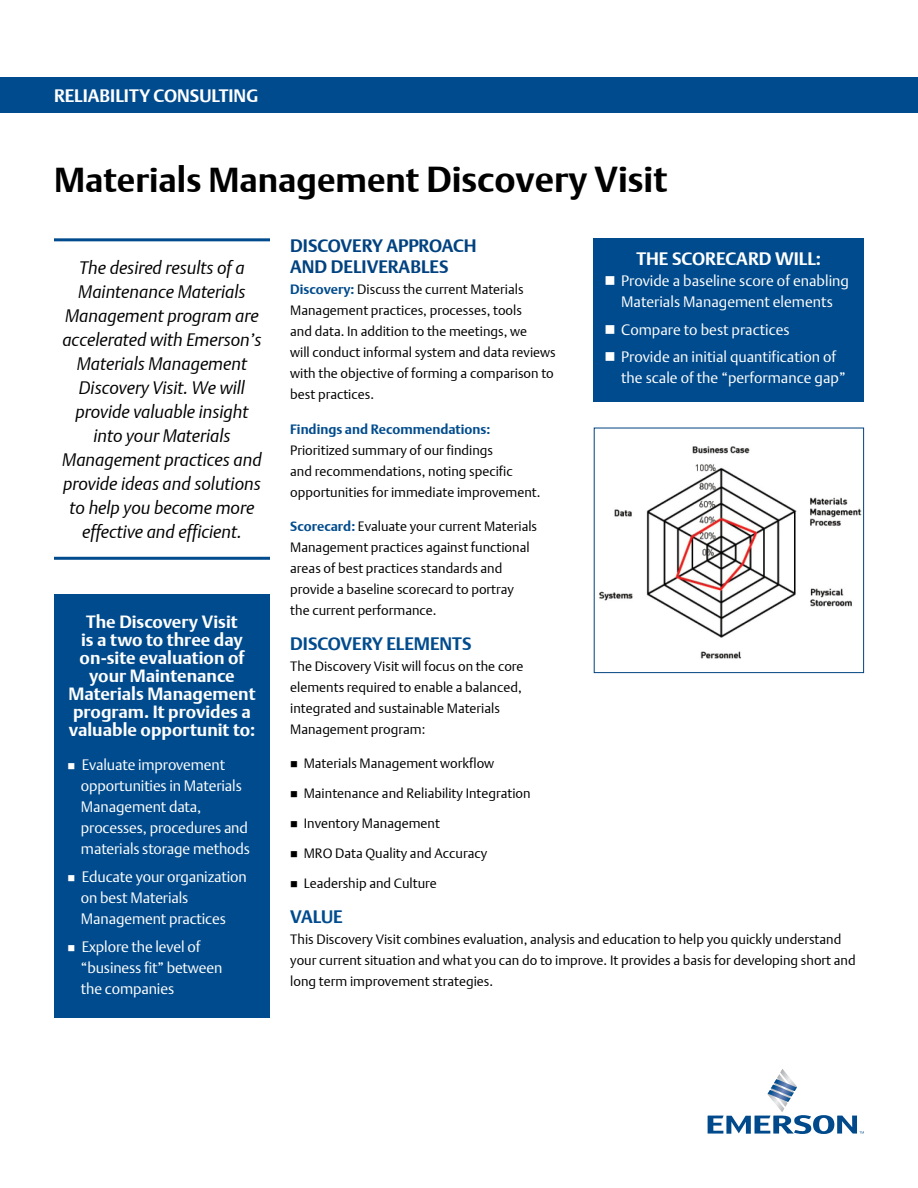
<style>
.page{position:relative;width:918px;height:1188px;background:#fff}
.page>*{position:absolute;margin:0;border:0;box-sizing:border-box;transform-origin:0 0}
.t1{font:700 34.5px "DTL Argo T";color:#000}
.t2{font:italic 18px/24px "DTL Argo T Light";color:#000;text-align:center}
.t3{font:700 18px "DTL Argo T";color:#fff}
.t4{font:700 18px/21px "DTL Argo T";color:#004280}
.t5{font:700 18px "DTL Argo T";color:#004b8d}
.t6{font:700 17.7px/18px "DTL Argo T";color:#fff;text-align:center}
.t7{font:300 15px/21px "DTL Argo T";letter-spacing:-.01em;color:#fff}
.t8{font:13.5px/21px "DTL Argo T Light";color:#000}
.t9{font:700 13.5px "DTL Argo T";color:#004b8d}
.s1{font-size:36px}
.s2{font-family:"DTL Argo T";font-weight:700;color:#004b8d}
</style>
<div class="page">
<div style="left:0;top:77px;width:918px;height:36px;background:#004b8d"></div>
<hr style="left:54px;top:238px;width:216px;height:3px;background:#004b8d">
<hr style="left:54px;top:557px;width:216px;height:3px;background:#004b8d">
<div style="left:54px;top:594px;width:216px;height:423px;background:#004b8d"></div>
<svg style="left:708px;top:1069px;width:156px;height:65px"></svg>
<div style="left:594px;top:238px;width:270px;height:163px;background:#004b8d"></div>
<img style="left:599px;top:446px;width:263px;height:213px">
<div style="left:594px;top:428px;width:270px;height:245px;border:1px solid #004280"></div>
<h2 class="t3" style="left:54px;top:85px;width:206px">RELIABILITY CONSULTING</h2>
<h1 class="t1" style="left:54px;top:159px;width:615px">Materials Management <span class="s1">Discovery Visit</span></h1>
<p class="t2" style="left:62px;top:256px;width:201px">The desired results of a<br>Maintenance Materials<br>Management program are accelerated with Emerson’s<br>Materials Management<br>Discovery Visit. We will provide valuable insight into your Materials<br>Management practices and provide ideas and solutions to help you become more effective and efficient.</p>
<h3 class="t6" style="left:68px;top:613px;width:189px">The Discovery Visit<br>is a two to three day on-site evaluation of your Maintenance<br>Materials Management program. It provides a valuable opportunit to:</h3>
<p class="t7" style="left:81px;top:755px;width:171px">Evaluate improvement opportunities in Materials<br>Management data, processes, procedures and materials storage methods</p>
<p class="t7" style="left:81px;top:866px;width:167px">Educate your organization on best Materials<br>Management practices</p>
<p class="t7" style="left:81px;top:936px;width:143px">Explore the level of “business fit” between the companies</p>
<h2 class="t4" style="left:290px;top:235px;width:188px">DISCOVERY APPROACH<br>AND DELIVERABLES</h2>
<p class="t8" style="left:290px;top:279px;width:267px"><span class="s2">Discovery:</span> Discuss the current Materials Management practices, processes, tools<br>and data. In addition to the meetings, we<br>will conduct informal system and data reviews with the objective of forming a comparison to best practices.</p>
<p class="t9" style="left:290px;top:421px;width:202px">Findings and Recommendations:</p>
<p class="t8" style="left:290px;top:439px;width:252px">Prioritized summary of our findings<br>and recommendations, noting specific opportunities for immediate improvement.</p>
<p class="t8" style="left:290px;top:516px;width:248px"><span class="s2">Scorecard:</span> Evaluate your current Materials Management practices against functional areas of best practices standards and provide a baseline scorecard to portray<br>the current performance.</p>
<h2 class="t5" style="left:290px;top:633px;width:183px">DISCOVERY ELEMENTS</h2>
<p class="t8" style="left:290px;top:655px;width:235px">The Discovery Visit will focus on the core elements required to enable a balanced, integrated and sustainable Materials Management program:</p>
<p class="t8" style="left:304px;top:753px;width:192px">Materials Management workflow</p>
<p class="t8" style="left:304px;top:783px;width:228px">Maintenance and Reliability Integration</p>
<p class="t8" style="left:304px;top:813px;width:138px">Inventory Management</p>
<p class="t8" style="left:304px;top:843px;width:185px">MRO Data Quality and Accuracy</p>
<p class="t8" style="left:304px;top:873px;width:135px">Leadership and Culture</p>
<h2 class="t5" style="left:290px;top:906px;width:54px">VALUE</h2>
<p class="t8" style="left:290px;top:928px;width:567px">This Discovery Visit combines evaluation, analysis and education to help you quickly understand your current situation and what you can do to improve. It provides a basis for developing short and long term improvement strategies.</p>
<h2 class="t3" style="left:636px;top:248px;width:186px">THE SCORECARD WILL:</h2>
<p class="t7" style="left:621px;top:270px;width:229px">Provide a baseline score of enabling<br>Materials Management elements</p>
<p class="t7" style="left:621px;top:315px;width:217px;line-height:27.8px">Compare to best practices<br>Provide an initial quantification of</p>
<p class="t7" style="left:621px;top:368px;width:226px">the scale of the “performance gap”</p>
</div>
